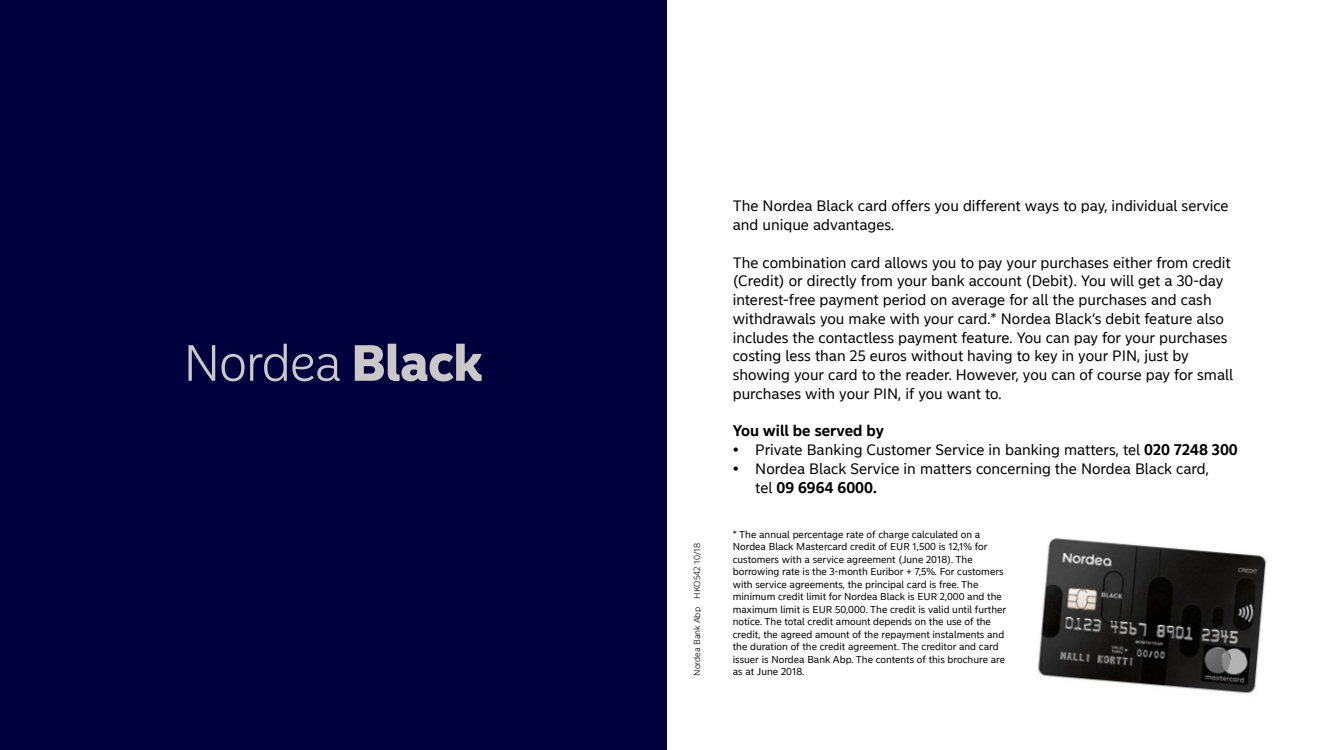
<style>
.page{position:relative;width:1333px;height:750px;background:#fff}
.page>*{position:absolute;margin:0;border:0;box-sizing:border-box;transform-origin:0 0}
.t1{font:300 50.5px "Nordea Sans Large";color:#cbc8c8}
.t2{font:15px/18.8px "Nordea Sans Small";color:#000}
.t3{font:700 15px "Nordea Sans Small";color:#000}
.t4{font:10px/12.5px "Nordea Sans Small";color:#000}
.t5{font:300 8.75px "Nordea Sans Small";color:#000}
.s1{font-weight:900}
.s2{font-weight:700}
</style>
<div class="page">
<img style="left:1037px;top:537px;width:230px;height:157px">
<div style="left:0;top:0;width:666px;height:750px;background:#00003f"></div>
<h1 class="t1" style="left:184px;top:334px;width:300px">Nordea <span class="s1">Black</span></h1>
<p class="t5" style="left:692px;top:676px;width:134px;rotate:-90deg">Nordea Bank Abp HKO542 10/18</p>
<p class="t2" style="left:732px;top:197px;width:497px">The Nordea Black card offers you different ways to pay, individual service and unique advantages.</p>
<p class="t2" style="left:732px;top:253px;width:502px">The combination card allows you to pay your purchases either from credit (Credit) or directly from your bank account (Debit). You will get a 30-day interest-free payment period on average for all the purchases and cash withdrawals you make with your card.* Nordea Black’s debit feature also includes the contactless payment feature. You can pay for your purchases costing less than 25 euros without having to key in your PIN, just by showing your card to the reader. However, you can of course pay for small purchases with your PIN, if you want to.</p>
<p class="t3" style="left:732px;top:422px;width:153px">You will be served by</p>
<p class="t2" style="left:732px;top:441px;width:506px">• Private Banking Customer Service in banking matters, tel <span class="s2">020 7248 300</span></p>
<p class="t2" style="left:755px;top:459px;width:455px;text-indent:-22px">• Nordea Black Service in matters concerning the Nordea Black card, tel <span class="s2">09 6964 6000.</span></p>
<p class="t4" style="left:732px;top:528px;width:275px">* The annual percentage rate of charge calculated on a Nordea Black Mastercard credit of EUR 1,500 is 12,1% for customers with a service agreement (June 2018). The borrowing rate is the 3-month Euribor + 7,5%. For customers with service agreements, the principal card is free. The minimum credit limit for Nordea Black is EUR 2,000 and the maximum limit is EUR 50,000. The credit is valid until further notice. The total credit amount depends on the use of the credit, the agreed amount of the repayment instalments and the duration of the credit agreement. The creditor and card issuer is Nordea Bank Abp. The contents of this brochure are as at June 2018.</p>
</div>
